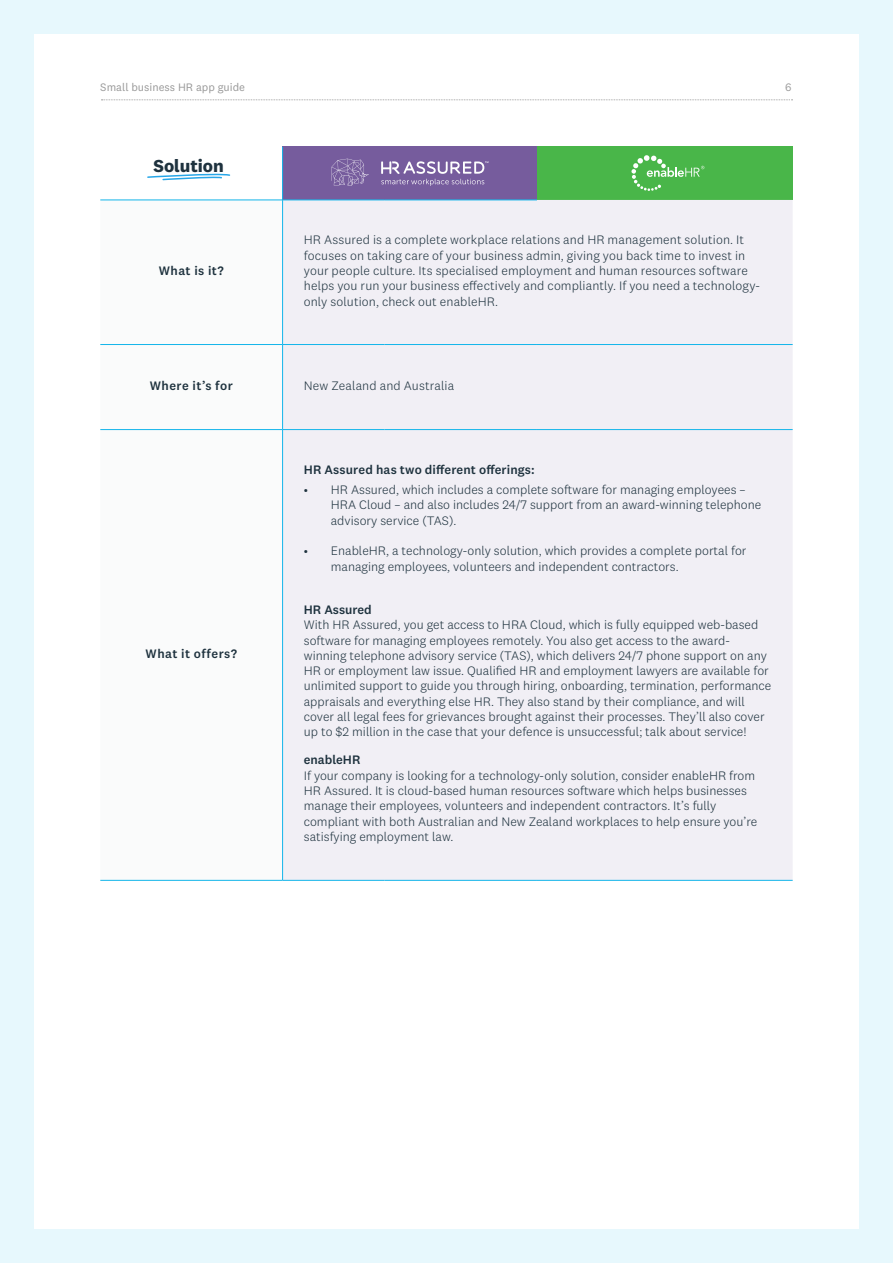
<style>
.page{position:relative;width:893px;height:1263px;background:#e7f8fd}
.page>*{position:absolute;margin:0;border:0;box-sizing:border-box;transform-origin:0 0}
.t1{font:700 18px "National 2";color:#1e323e}
.t2{font:300 12.75px/15.3px "National 2";color:#1e323e}
.t3{font:500 12.75px "National 2";letter-spacing:.01em;color:#1e323e}
.t4{font:500 12.75px "National 2";letter-spacing:.035em;color:#1e323e}
.t5{font:11.25px "National 2";color:#999}
</style>
<div class="page">
<div style="left:34px;top:34px;width:825px;height:1195px;background:#fff"></div>
<svg style="left:101px;top:99px;width:691px;height:1px"></svg>
<div style="left:283px;top:147px;width:254px;height:53px;background:#765c9d"></div>
<div style="left:537px;top:147px;width:256px;height:53px;background:#49b649"></div>
<svg style="left:100px;top:345px;width:182px;height:535px"></svg>
<div style="left:283px;top:200px;width:510px;height:680px;background:#f1eff5"></div>
<hr style="left:100px;top:344px;width:183px;height:1px;background:#13b5ea">
<hr style="left:283px;top:344px;width:102px;height:1px;background:#13b5ea">
<hr style="left:385px;top:344px;width:152px;height:1px;background:#13b5ea">
<hr style="left:537px;top:344px;width:256px;height:1px;background:#13b5ea">
<hr style="left:100px;top:429px;width:183px;height:1px;background:#13b5ea">
<hr style="left:283px;top:429px;width:102px;height:1px;background:#13b5ea">
<hr style="left:385px;top:429px;width:152px;height:1px;background:#13b5ea">
<hr style="left:537px;top:429px;width:256px;height:1px;background:#13b5ea">
<hr style="left:100px;top:880px;width:183px;height:1px;background:#13b5ea">
<hr style="left:283px;top:880px;width:102px;height:1px;background:#13b5ea">
<hr style="left:385px;top:880px;width:152px;height:1px;background:#13b5ea">
<hr style="left:537px;top:880px;width:256px;height:1px;background:#13b5ea">
<hr style="left:282px;top:147px;width:1px;height:53px;background:#13b5ea">
<hr style="left:100px;top:200px;width:183px;height:1px;background:#13b5ea">
<hr style="left:283px;top:200px;width:102px;height:1px;background:#13b5ea">
<hr style="left:282px;top:200px;width:1px;height:144px;background:#13b5ea">
<hr style="left:385px;top:200px;width:152px;height:1px;background:#13b5ea">
<hr style="left:282px;top:345px;width:1px;height:84px;background:#13b5ea">
<hr style="left:282px;top:430px;width:1px;height:450px;background:#13b5ea">
<svg style="left:147px;top:173px;width:84px;height:8px"></svg>
<svg style="left:331px;top:159px;width:38px;height:26px"></svg>
<svg style="left:381px;top:161px;width:107px;height:25px"></svg>
<svg style="left:631px;top:155px;width:73px;height:36px"></svg>
<p class="t5" style="left:100px;top:80px;width:146px">Small business HR app guide</p>
<h1 class="t1" style="left:153px;top:155px;width:72px">Solution</h1>
<p class="t3" style="left:159px;top:263px;width:67px">What is it?</p>
<p class="t5" style="left:785px;top:80px;width:8px">6</p>
<p class="t2" style="left:304px;top:232px;width:458px">HR Assured is a complete workplace relations and HR management solution. It focuses on taking care of your business admin, giving you back time to invest in your people culture. Its specialised employment and human resources software helps you run your business effectively and compliantly. If you need a technology&shy;only solution, check out enableHR.</p>
<p class="t4" style="left:150px;top:378px;width:84px">Where it’s for</p>
<p class="t2" style="left:304px;top:378px;width:152px">New Zealand and Australia</p>
<p class="t4" style="left:146px;top:645px;width:93px">What it offers?</p>
<p class="t3" style="left:304px;top:462px;width:232px">HR Assured has two different offerings:</p>
<p class="t2" style="left:331px;top:482px;width:432px;text-indent:-27px">• HR Assured, which includes a complete software for managing employees –<br>HRA Cloud – and also includes 24/7 support from an award-winning telephone advisory service (TAS).</p>
<p class="t2" style="left:331px;top:543px;width:417px;text-indent:-27px">• EnableHR, a technology-only solution, which provides a complete portal for managing employees, volunteers and independent contractors.</p>
<p class="t3" style="left:304px;top:602px;width:70px">HR Assured</p>
<p class="t2" style="left:304px;top:617px;width:469px">With HR Assured, you get access to HRA Cloud, which is fully equipped web-based software for managing employees remotely. You also get access to the award&shy;winning telephone advisory service (TAS), which delivers 24/7 phone support on any HR or employment law issue. Qualified HR and employment lawyers are available for unlimited support to guide you through hiring, onboarding, termination, performance appraisals and everything else HR. They also stand by their compliance, and will cover all legal fees for grievances brought against their processes. They’ll also cover up to $2 million in the case that your defence is unsuccessful; talk about service!</p>
<p class="t3" style="left:304px;top:752px;width:58px">enableHR</p>
<p class="t2" style="left:304px;top:767px;width:455px">If your company is looking for a technology-only solution, consider enableHR from HR Assured. It is cloud-based human resources software which helps businesses manage their employees, volunteers and independent contractors. It’s fully compliant with both Australian and New Zealand workplaces to help ensure you’re satisfying employment law.</p>
</div>
